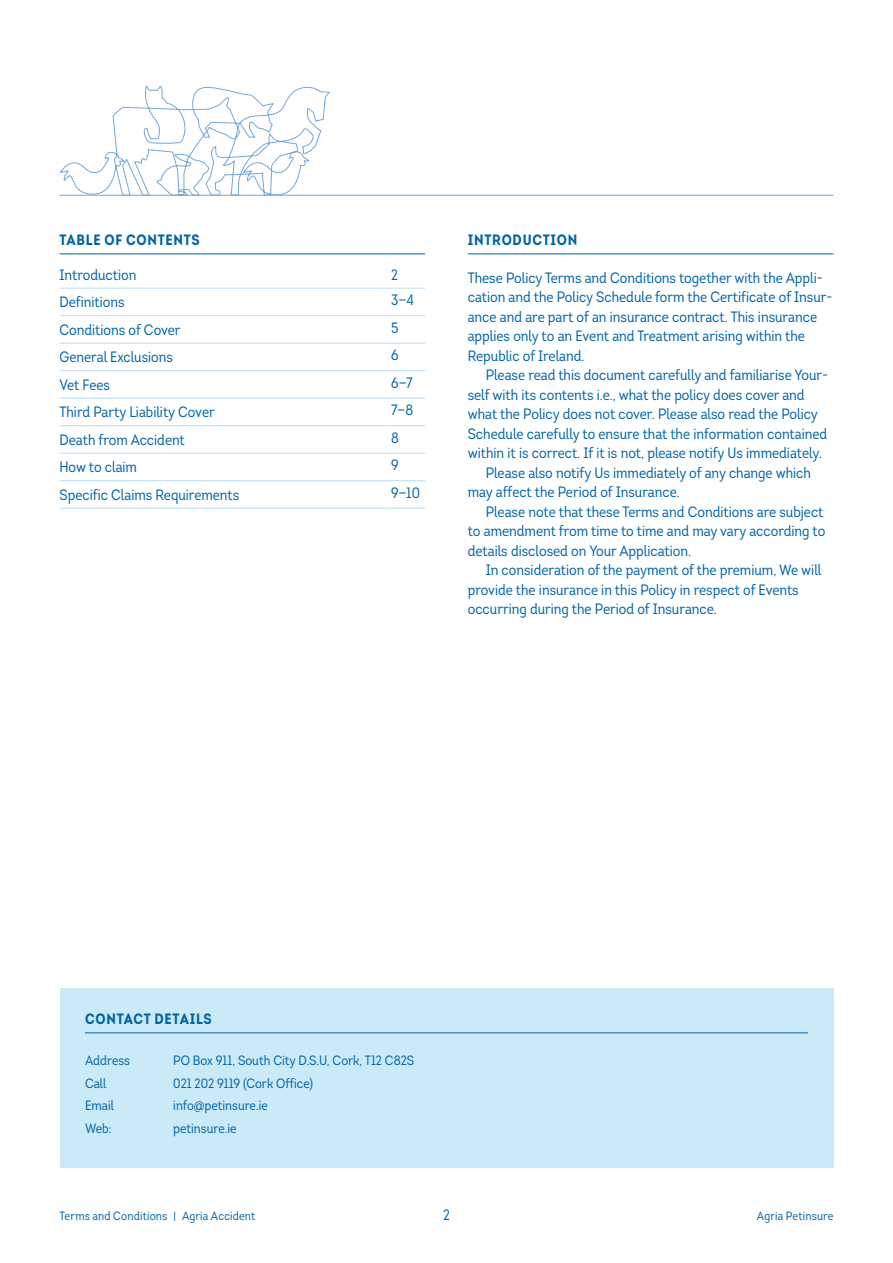
<style>
.page{position:relative;width:893px;height:1263px;background:#fff}
.page>*{position:absolute;margin:0;border:0;box-sizing:border-box;transform-origin:0 0}
._21__Brödtext_Indrag{font:15px/19.5px "Intro Cond";color:#0164a6}
._21__Brödtext{font:15px/19.5px "Intro Cond";color:#0164a6}
._21__Tabell_brödtext{font:15px "Intro Cond";color:#0164a6}
._22__Rubrik_5{font:700 15px "Intro Cond";letter-spacing:.05em;color:#0164a6}
._21__Brödtext-2{font:13.5px "Intro Cond";color:#0164a6}
.t1{font:12px "Intro Cond";letter-spacing:.015em;color:#0164a6}
</style>
<div class="page">
<hr style="left:468px;top:254px;width:365px;height:1px;background:#0164a6">
<hr style="left:60px;top:195px;width:773px;height:1px;background:#73a8d8">
<svg style="left:60px;top:85px;width:271px;height:111px"></svg>
<hr style="left:60px;top:254px;width:365px;height:1px;background:#0164a6">
<hr style="left:60px;top:315px;width:331px;height:1px;background:#b9dbf3">
<hr style="left:391px;top:315px;width:34px;height:1px;background:#b9dbf3">
<hr style="left:60px;top:343px;width:331px;height:1px;background:#b9dbf3">
<hr style="left:391px;top:343px;width:34px;height:1px;background:#b9dbf3">
<hr style="left:60px;top:370px;width:331px;height:1px;background:#b9dbf3">
<hr style="left:391px;top:370px;width:34px;height:1px;background:#b9dbf3">
<hr style="left:60px;top:398px;width:331px;height:1px;background:#b9dbf3">
<hr style="left:391px;top:398px;width:34px;height:1px;background:#b9dbf3">
<hr style="left:60px;top:425px;width:331px;height:1px;background:#b9dbf3">
<hr style="left:391px;top:425px;width:34px;height:1px;background:#b9dbf3">
<hr style="left:60px;top:453px;width:331px;height:1px;background:#b9dbf3">
<hr style="left:391px;top:453px;width:34px;height:1px;background:#b9dbf3">
<hr style="left:60px;top:480px;width:331px;height:1px;background:#b9dbf3">
<hr style="left:391px;top:480px;width:34px;height:1px;background:#b9dbf3">
<hr style="left:60px;top:508px;width:331px;height:1px;background:#b9dbf3">
<hr style="left:391px;top:508px;width:34px;height:1px;background:#b9dbf3">
<hr style="left:391px;top:288px;width:34px;height:1px;background:#b9dbf3">
<hr style="left:60px;top:288px;width:331px;height:1px;background:#b9dbf3">
<div style="left:60px;top:988px;width:773px;height:179px;background:#cbeaf7"></div>
<hr style="left:85px;top:1032px;width:723px;height:1px;background:#0164a6">
<p class="_22__Rubrik_5" style="left:60px;top:230px;width:142px">TABLE OF CONTENTS</p>
<p class="_21__Brödtext" style="left:60px;top:265px;width:78px">Introduction</p>
<p class="_21__Brödtext" style="left:391px;top:265px;width:8px">2</p>
<p class="_21__Tabell_brödtext" style="left:60px;top:293px;width:67px">Definitions</p>
<p class="_21__Tabell_brödtext" style="left:391px;top:291px;width:24px">3—4</p>
<p class="_21__Tabell_brödtext" style="left:60px;top:320px;width:122px">Conditions of Cover</p>
<p class="_21__Tabell_brödtext" style="left:391px;top:318px;width:9px">5</p>
<p class="_21__Tabell_brödtext" style="left:60px;top:348px;width:115px">General Exclusions</p>
<p class="_21__Tabell_brödtext" style="left:391px;top:346px;width:9px">6</p>
<p class="_21__Tabell_brödtext" style="left:60px;top:375px;width:52px">Vet Fees</p>
<p class="_21__Tabell_brödtext" style="left:391px;top:373px;width:23px">6—7</p>
<p class="_21__Tabell_brödtext" style="left:60px;top:403px;width:157px">Third Party Liability Cover</p>
<p class="_21__Tabell_brödtext" style="left:391px;top:401px;width:23px">7—8</p>
<p class="_21__Tabell_brödtext" style="left:60px;top:430px;width:127px">Death from Accident</p>
<p class="_21__Tabell_brödtext" style="left:391px;top:428px;width:9px">8</p>
<p class="_21__Tabell_brödtext" style="left:60px;top:458px;width:79px">How to claim</p>
<p class="_21__Tabell_brödtext" style="left:391px;top:456px;width:9px">9</p>
<p class="_21__Tabell_brödtext" style="left:60px;top:485px;width:181px">Specific Claims Requirements</p>
<p class="_21__Tabell_brödtext" style="left:391px;top:483px;width:30px">9—10</p>
<p class="_22__Rubrik_5" style="left:468px;top:230px;width:111px">INTRODUCTION</p>
<p class="_21__Brödtext" style="left:468px;top:268px;width:366px">These Policy Terms and Conditions together with the Appli&shy;cation and the Policy Schedule form the Certificate of Insur&shy;ance and are part of an insurance contract. This insurance applies only to an Event and Treatment arising within the Republic of Ireland.</p>
<p class="_21__Brödtext_Indrag" style="left:468px;top:365px;width:362px;text-indent:18px">Please read this document carefully and familiarise Your&shy;self with its contents i.e., what the policy does cover and what the Policy does not cover. Please also read the Policy Schedule carefully to ensure that the information contained within it is correct. If it is not, please notify Us immediately.</p>
<p class="_21__Brödtext_Indrag" style="left:468px;top:463px;width:345px;text-indent:18px">Please also notify Us immediately of any change which may affect the Period of Insurance.</p>
<p class="_21__Brödtext_Indrag" style="left:468px;top:502px;width:359px;text-indent:18px">Please note that these Terms and Conditions are subject to amendment from time to time and may vary according to details disclosed on Your Application.</p>
<p class="_21__Brödtext_Indrag" style="left:468px;top:560px;width:355px;text-indent:18px">In consideration of the payment of the premium, We will provide the insurance in this Policy in respect of Events occurring during the Period of Insurance.</p>
<p class="_22__Rubrik_5" style="left:85px;top:1009px;width:128px">CONTACT DETAILS</p>
<p class="_21__Brödtext-2" style="left:85px;top:1052px;width:46px">Address</p>
<p class="_21__Brödtext-2" style="left:173px;top:1052px;width:243px">PO Box 911, South City D.S.U, Cork, T12 C82S</p>
<p class="_21__Brödtext-2" style="left:85px;top:1074px;width:23px">Call</p>
<p class="_21__Brödtext-2" style="left:173px;top:1074px;width:141px">021 202 9119 (Cork Office)</p>
<p class="_21__Brödtext-2" style="left:85px;top:1097px;width:30px">Email</p>
<p class="_21__Brödtext-2" style="left:173px;top:1097px;width:96px">info@petinsure.ie</p>
<p class="_21__Brödtext-2" style="left:85px;top:1120px;width:28px">Web:</p>
<p class="_21__Brödtext-2" style="left:173px;top:1120px;width:65px">petinsure.ie</p>
<p class="t1" style="left:60px;top:1209px;width:197px">Terms and Conditions | Agria Accident</p>
<p class="_21__Brödtext_Indrag" style="left:443px;top:1205px;width:8px">2</p>
<p class="t1" style="left:757px;top:1209px;width:78px">Agria Petinsure</p>
</div>
